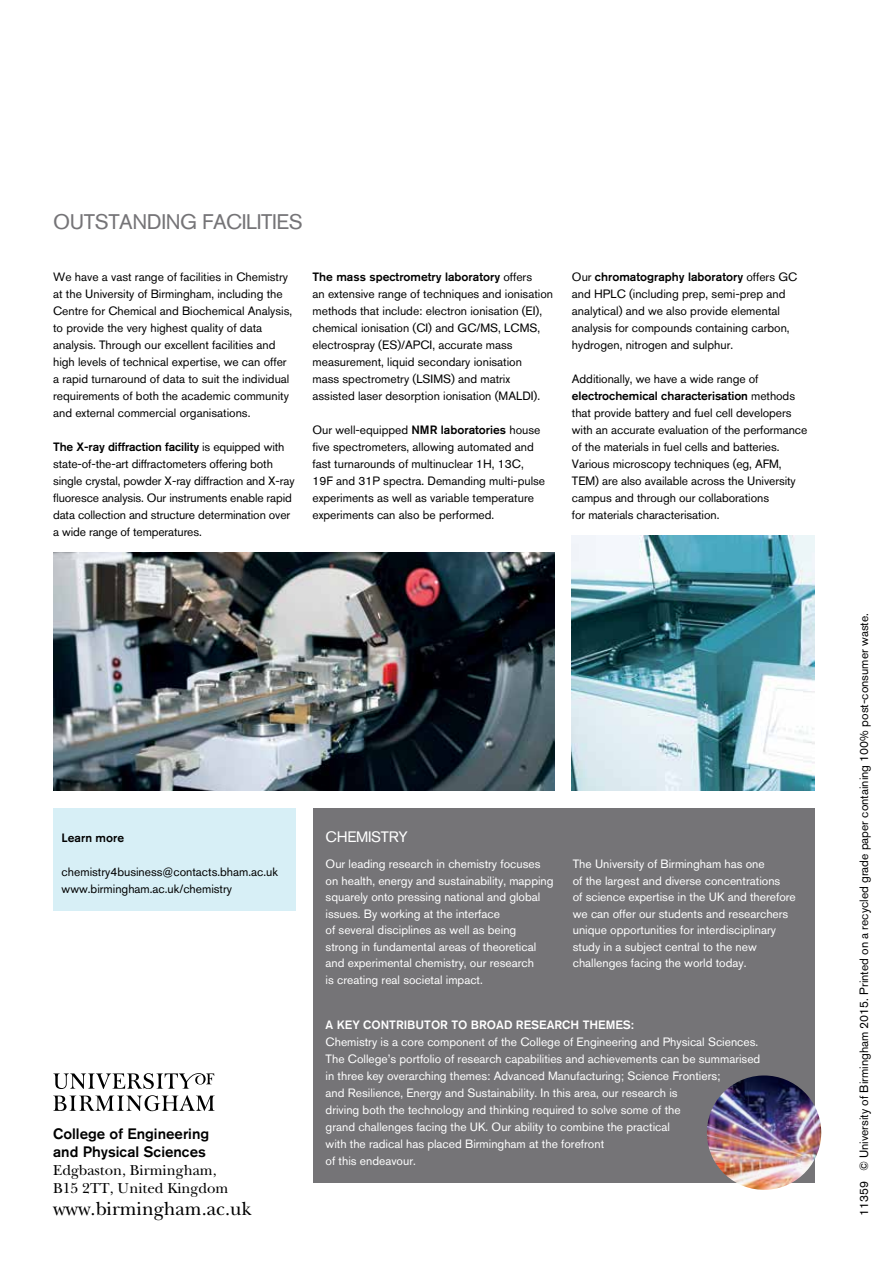
<style>
.page{position:relative;width:893px;height:1263px;background:#fff}
.page>*{position:absolute;margin:0;border:0;box-sizing:border-box;transform-origin:0 0}
.t1{font:21px "Akzidenz Grotesk BQ";letter-spacing:-.02em;color:#757477}
.t2{font:19.5px "New Baskerville LT";color:#000}
.t3{font:15px/18px "New Baskerville LT";color:#000}
.t4{font:500 15px/18px "Akzidenz Grotesk BQ";color:#000}
.t5{font:15px "Akzidenz Grotesk BQ";letter-spacing:-.02em;color:#fff}
.t6{font:12px/17px "Akzidenz Grotesk BQ";color:#000}
.t7{font:12px/16.5px "Akzidenz Grotesk BQ";color:#fff}
.t8{font:500 12px "Akzidenz Grotesk BQ";color:#fff}
.t9{font:500 12px "Akzidenz Grotesk BQ";color:#000}
.s1{font-weight:500}
</style>
<div class="page">
<div style="left:313px;top:808px;width:502px;height:374px;background:#757477"></div>
<svg style="left:53px;top:1073px;width:161px;height:16px"></svg>
<svg style="left:53px;top:1095px;width:162px;height:16px"></svg>
<img style="left:572px;top:536px;width:242px;height:255px">
<img style="left:53px;top:553px;width:502px;height:238px">
<img style="left:706px;top:1075px;width:116px;height:115px">
<div style="left:53px;top:808px;width:243px;height:102px;background:#d7eff6"></div>
<h1 class="t1" style="left:53px;top:209px;width:251px">OUTSTANDING FACILITIES</h1>
<p class="t6" style="left:53px;top:268px;width:241px">We have a vast range of facilities in Chemistry at the University of Birmingham, including the Centre for Chemical and Biochemical Analysis, to provide the very highest quality of data analysis. Through our excellent facilities and high levels of technical expertise, we can offer a rapid turnaround of data to suit the individual requirements of both the academic community and external commercial organisations.</p>
<p class="t6" style="left:53px;top:438px;width:243px"><span class="s1">The X-ray diffraction facility</span> is equipped with state-of-the-art diffractometers offering both single crystal, powder X-ray diffraction and X-ray fluoresce analysis. Our instruments enable rapid data collection and structure determination over a wide range of temperatures.</p>
<p class="t6" style="left:313px;top:268px;width:242px"><span class="s1">The mass spectrometry laboratory</span> offers<br>an extensive range of techniques and ionisation methods that include: electron ionisation (EI), chemical ionisation (CI) and GC/MS, LCMS, electrospray (ES)/APCI, accurate mass measurement, liquid secondary ionisation<br>mass spectrometry (LSIMS) and matrix assisted laser desorption ionisation (MALDI).</p>
<p class="t6" style="left:313px;top:421px;width:234px">Our well-equipped <span class="s1">NMR laboratories</span> house five spectrometers, allowing automated and fast turnarounds of multinuclear 1H, 13C, 19F and 31P spectra. Demanding multi-pulse experiments as well as variable temperature experiments can also be performed.</p>
<p class="t6" style="left:572px;top:268px;width:227px">Our <span class="s1">chromatography laboratory</span> offers GC and HPLC (including prep, semi-prep and analytical) and we also provide elemental analysis for compounds containing carbon, hydrogen, nitrogen and sulphur.</p>
<p class="t6" style="left:572px;top:370px;width:237px">Additionally, we have a wide range of <span class="s1">electrochemical characterisation</span> methods that provide battery and fuel cell developers with an accurate evaluation of the performance of the materials in fuel cells and batteries.<br>Various microscopy techniques (eg, AFM, TEM) are also available across the University campus and through our collaborations<br>for materials characterisation.</p>
<p class="t9" style="left:62px;top:830px;width:64px">Learn more</p>
<p class="t6" style="left:62px;top:863px;width:218px">chemistry4business@contacts.bham.ac.uk www.birmingham.ac.uk/chemistry</p>
<p class="t4" style="left:53px;top:1124px;width:158px">College of Engineering and Physical Sciences</p>
<p class="t3" style="left:53px;top:1161px;width:177px">Edgbaston, Birmingham,<br>B15 2TT, United Kingdom</p>
<h2 class="t2" style="left:53px;top:1198px;width:200px">www.birmingham.ac.uk</h2>
<p class="t5" style="left:326px;top:828px;width:84px">CHEMISTRY</p>
<p class="t7" style="left:326px;top:856px;width:229px">Our leading research in chemistry focuses on health, energy and sustainability, mapping squarely onto pressing national and global issues. By working at the interface<br>of several disciplines as well as being<br>strong in fundamental areas of theoretical and experimental chemistry, our research<br>is creating real societal impact.</p>
<p class="t7" style="left:573px;top:856px;width:225px">The University of Birmingham has one<br>of the largest and diverse concentrations<br>of science expertise in the UK and therefore we can offer our students and researchers unique opportunities for interdisciplinary study in a subject central to the new challenges facing the world today.</p>
<p class="t8" style="left:326px;top:1017px;width:310px">A KEY CONTRIBUTOR TO BROAD RESEARCH THEMES:</p>
<p class="t7" style="left:326px;top:1033px;width:436px;line-height:17px">Chemistry is a core component of the College of Engineering and Physical Sciences.<br>The College’s portfolio of research capabilities and achievements can be summarised in three key overarching themes: Advanced Manufacturing; Science Frontiers;<br>and Resilience, Energy and Sustainability. In this area, our research is<br>driving both the technology and thinking required to solve some of the<br>grand challenges facing the UK. Our ability to combine the practical<br>with the radical has placed Birmingham at the forefront<br>of this endeavour.</p>
<p class="t6" style="left:855px;top:1216px;width:605px;rotate:-90deg">11359 © University of Birmingham 2015. Printed on a recycled grade paper containing 100% post-consumer waste.</p>
</div>
